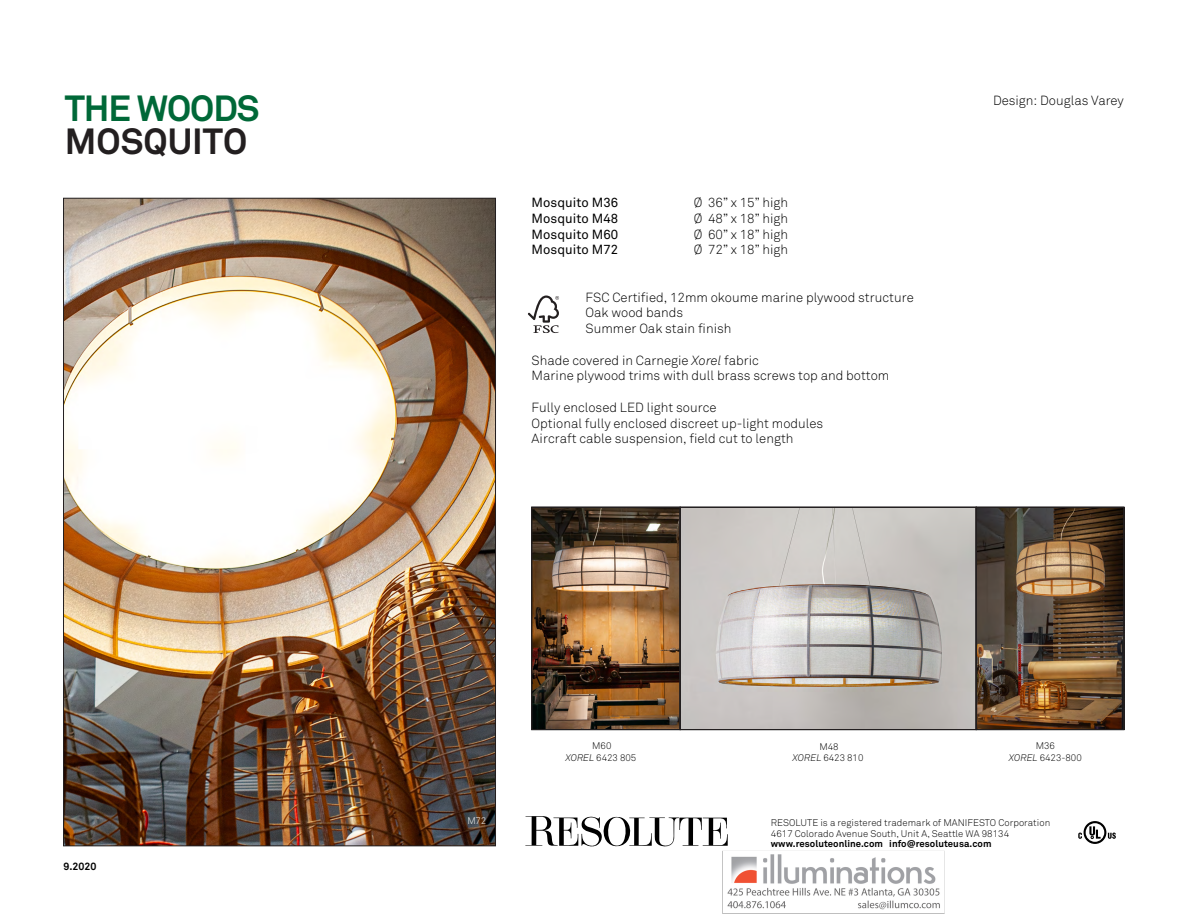
<style>
.page{position:relative;width:1188px;height:918px;background:#fff}
.page>*{position:absolute;margin:0;border:0;box-sizing:border-box;transform-origin:0 0}
.t1{font:700 36px "Akkurat";letter-spacing:-.03em;color:#006838}
.t2{font:700 36px "Akkurat";color:#231f20}
.t3{font:300 13.2px/15.8px "Akkurat";color:#000}
.t4{font:13.2px "Akkurat";color:#000}
.t5{font:700 10.5px "Akkurat";color:#000}
.t6{font:300 9.6px/10.6px "Akkurat";letter-spacing:.005em;color:#000}
.t7{font:700 9.6px "Akkurat";letter-spacing:.005em;color:#000}
.t8{font:300 9.45px/11.4px "Akkurat";color:#000;text-align:center}
.t9{font:300 9.45px "Akkurat";color:#fff}
.s1{font-style:italic}
</style>
<div class="page">
<img style="left:949px;top:509px;width:173px;height:219px">
<img style="left:65px;top:200px;width:174px;height:644px">
<svg style="left:1078px;top:821px;width:38px;height:23px"></svg>
<div style="left:976px;top:507px;width:148px;height:223px;border:1px solid #231f20"></div>
<img style="left:239px;top:197px;width:710px;height:717px">
<h1 class="t1" style="left:65px;top:86px;width:196px">THE WOODS</h1>
<h1 class="t2" style="left:65px;top:119px;width:184px">MOSQUITO</h1>
<p class="t5" style="left:63px;top:860px;width:35px">9.2020</p>
<p class="t4" style="left:532px;top:195px;width:88px">Mosquito M36</p>
<p class="t3" style="left:694px;top:195px;width:96px">Ø 36” x 15” high</p>
<p class="t4" style="left:532px;top:211px;width:88px">Mosquito M48</p>
<p class="t3" style="left:694px;top:211px;width:96px">Ø 48” x 18” high</p>
<p class="t4" style="left:532px;top:226px;width:88px">Mosquito M60</p>
<p class="t3" style="left:694px;top:226px;width:96px">Ø 60” x 18” high</p>
<p class="t4" style="left:532px;top:242px;width:88px">Mosquito M72</p>
<p class="t3" style="left:694px;top:242px;width:96px">Ø 72” x 18” high</p>
<p class="t3" style="left:586px;top:289px;width:330px">FSC Certified, 12mm okoume marine plywood structure<br>Oak wood bands<br>Summer Oak stain finish</p>
<p class="t3" style="left:532px;top:352px;width:359px">Shade covered in Carnegie <span class="s1">Xorel</span> fabric<br>Marine plywood trims with dull brass screws top and bottom</p>
<p class="t3" style="left:532px;top:400px;width:293px">Fully enclosed LED light source<br>Optional fully enclosed discreet up-light modules<br>Aircraft cable suspension, field cut to length</p>
<p class="t3" style="left:993px;top:93px;width:132px">Design: Douglas Varey</p>
<p class="t9" style="left:467px;top:815px;width:20px">M72</p>
<p class="t8" style="left:565px;top:741px;width:72px">M60<br><span class="s1">XOREL</span> 6423 805</p>
<p class="t8" style="left:793px;top:741px;width:72px">M48<br><span class="s1">XOREL</span> 6423 810</p>
<p class="t8" style="left:1009px;top:741px;width:74px">M36<br><span class="s1">XOREL</span> 6423-800</p>
<p class="t6" style="left:771px;top:818px;width:281px">RESOLUTE is a registered trademark of MANIFESTO Corporation<br>4617 Colorado Avenue South, Unit A, Seattle WA 98134</p>
<p class="t7" style="left:771px;top:838px;width:222px">www.resoluteonline.com info@resoluteusa.com</p>
</div>
